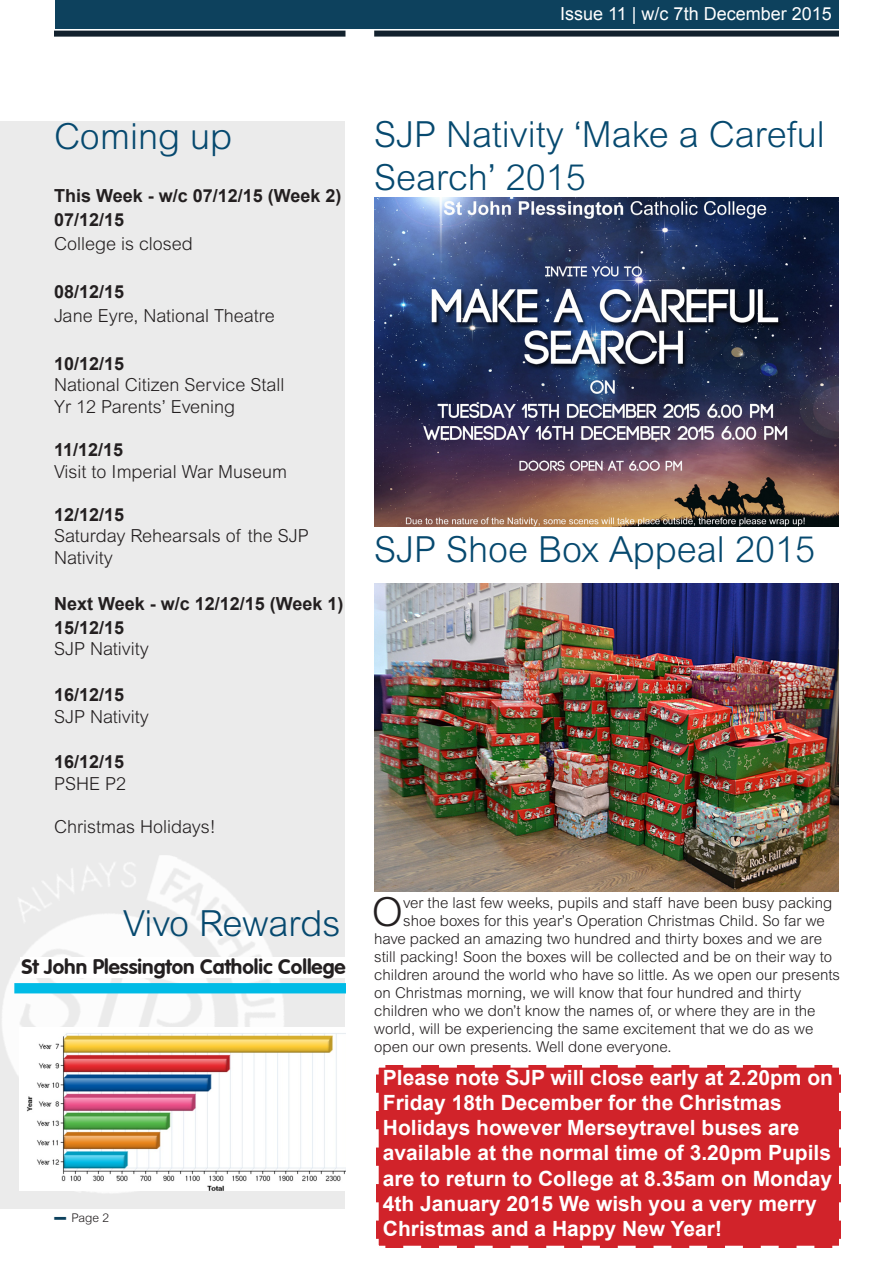
<style>
.page{position:relative;width:893px;height:1263px;background:#fff}
.page>*{position:absolute;margin:0;border:0;box-sizing:border-box;transform-origin:0 0}
.t1{font:300 45px "Arial MT Std";color:#0d415d}
.t2{font:300 40.2px "Arial MT Std";color:#231f20}
.t3{font:300 36px/43.2px "Arial MT Std";color:#06496f}
.t4{font:700 21px/25.2px "Arial";color:#fff}
.t5{font:700 20.7px "VAG Rounded";color:#231f20}
.t6{font:300 18px/21.6px "Arial MT Std";color:#231f20}
.t7{font:700 18px "Arial";color:#231f20}
.t8{font:18px "Arial";color:#fff}
.t9{font:300 15px/18px "Arial MT Std";color:#231f20}
.t10{font:300 12px "Arial MT Std";color:#231f20}
</style>
<div class="page">
<div style="left:0;top:121px;width:345px;height:1087px;background:#ebebeb"></div>
<div style="left:55px;top:0;width:784px;height:28px;background:#0d415d"></div>
<img style="left:374px;top:584px;width:465px;height:307px">
<div style="left:54px;top:31px;width:291px;height:6px;background:#12212d"></div>
<div style="left:374px;top:31px;width:465px;height:6px;background:#12212d"></div>
<img style="left:0;top:855px;width:302px;height:354px">
<div style="left:376px;top:1065px;width:465px;height:183px;background:#d1232a"></div>
<div style="left:20px;top:957px;width:325px;height:21px;background:#fff"></div>
<div style="left:20px;top:983px;width:325px;height:10px;background:#00bbe6"></div>
<img style="left:20px;top:1027px;width:325px;height:164px">
<img style="left:374px;top:198px;width:465px;height:329px">
<p class="t8" style="left:560px;top:2px;width:273px">Issue 11 | w/c 7th December 2015</p>
<p class="t3" style="left:54px;top:115px;width:180px">Coming up</p>
<p class="t7" style="left:54px;top:183px;width:289px">This Week - w/c 07/12/15 (Week 2)</p>
<p class="t7" style="left:54px;top:207px;width:72px">07/12/15</p>
<p class="t6" style="left:54px;top:232px;width:140px">College is closed</p>
<p class="t7" style="left:54px;top:279px;width:72px">08/12/15</p>
<p class="t6" style="left:54px;top:304px;width:222px">Jane Eyre, National Theatre</p>
<p class="t7" style="left:54px;top:351px;width:72px">10/12/15</p>
<p class="t6" style="left:54px;top:374px;width:232px">National Citizen Service Stall</p>
<p class="t6" style="left:54px;top:396px;width:183px">Yr 12 Parents’ Evening</p>
<p class="t7" style="left:54px;top:438px;width:71px">11/12/15</p>
<p class="t6" style="left:54px;top:460px;width:235px">Visit to Imperial War Museum</p>
<p class="t7" style="left:54px;top:502px;width:72px">12/12/15</p>
<p class="t6" style="left:54px;top:525px;width:256px">Saturday Rehearsals of the SJP<br>Nativity</p>
<p class="t7" style="left:54px;top:591px;width:291px">Next Week - w/c 12/12/15 (Week 1)</p>
<p class="t7" style="left:54px;top:615px;width:72px">15/12/15</p>
<p class="t6" style="left:54px;top:638px;width:96px">SJP Nativity</p>
<p class="t7" style="left:54px;top:682px;width:72px">16/12/15</p>
<p class="t6" style="left:54px;top:705px;width:96px">SJP Nativity</p>
<p class="t7" style="left:54px;top:750px;width:72px">16/12/15</p>
<p class="t6" style="left:54px;top:772px;width:74px">PSHE P2</p>
<p class="t6" style="left:54px;top:816px;width:163px">Christmas Holidays!</p>
<p class="t3" style="left:123px;top:902px;width:219px">Vivo Rewards</p>
<p class="t5" style="left:21px;top:954px;width:326px">St John Plessington Catholic College</p>
<p class="t1" style="left:53px;top:1189px;width:16px">-</p>
<p class="t10" style="left:71px;top:1211px;width:39px">Page 2</p>
<p class="t3" style="left:374px;top:112px;width:452px">SJP Nativity ‘Make a Careful<br>Search’ 2015</p>
<p class="t3" style="left:374px;top:528px;width:442px">SJP Shoe Box Appeal 2015</p>
<p class="t2" style="left:372px;top:889px;width:33px">O</p>
<p class="t9" style="left:403px;top:894px;width:431px">ver the last few weeks, pupils and staff have been busy packing</p>
<p class="t9" style="left:403px;top:912px;width:423px">shoe boxes for this year’s Operation Christmas Child. So far we</p>
<p class="t9" style="left:374px;top:930px;width:449px">have packed an amazing two hundred and thirty boxes and we are</p>
<p class="t9" style="left:374px;top:948px;width:460px">still packing! Soon the boxes will be collected and be on their way to</p>
<p class="t9" style="left:374px;top:966px;width:467px">children around the world who have so little. As we open our presents on Christmas morning, we will know that four hundred and thirty</p>
<p class="t9" style="left:374px;top:1002px;width:443px">children who we don’t know the names of, or where they are in the world, will be experiencing the same excitement that we do as we open our own presents. Well done everyone.</p>
<p class="t4" style="left:383px;top:1065px;width:452px">Please note SJP will close early at 2.20pm on<br>Friday 18th December for the Christmas</p>
<p class="t4" style="left:383px;top:1116px;width:418px">Holidays however Merseytravel buses are</p>
<p class="t4" style="left:383px;top:1141px;width:451px">available at the normal time of 3.20pm Pupils are to return to College at 8.35am on Monday 4th January 2015 We wish you a very merry Christmas and a Happy New Year!</p>
</div>
